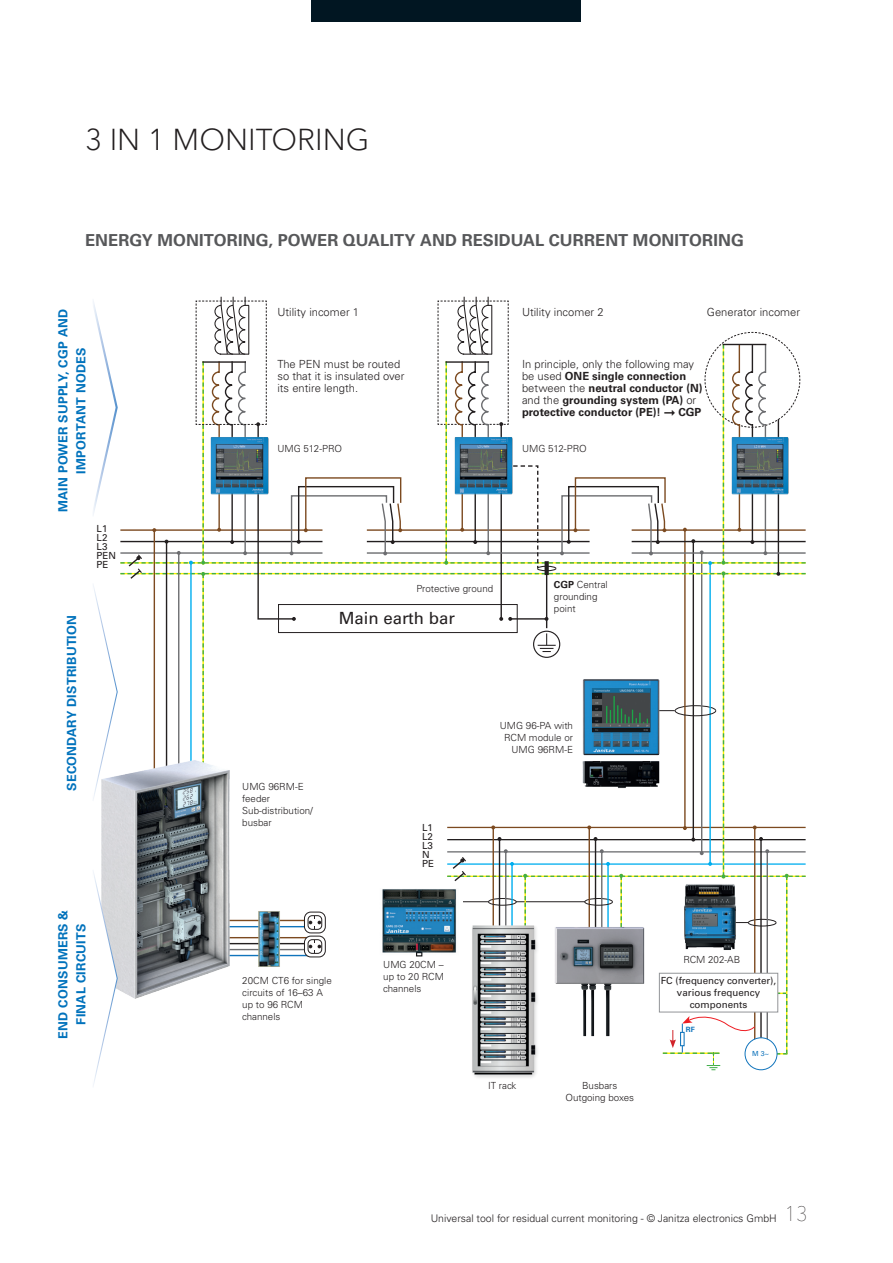
<style>
.page{position:relative;width:893px;height:1263px;background:#fff}
.page>*{position:absolute;margin:0;border:0;box-sizing:border-box;transform-origin:0 0}
.t1{font:300 30px "Avenir Next LT Pro";color:#231f20}
.t2{font:16.8px "Univers LT Std";color:#231f20}
.t3{font:700 16.5px "Univers LT Std";letter-spacing:.005em;color:#57585a}
.t4{font:700 12.6px/18px "Univers LT Std";letter-spacing:.015em;color:#0072bc;text-align:center}
.t5{font:700 11.25px/12px "Univers LT Std";color:#231f20}
.t6{font:300 11.25px/12px "Univers LT Std";color:#231f20}
.t7{font:300 10.5px "Univers LT Std";color:#231f20}
.t8{font:300 9.75px/12px "Univers LT Std";color:#231f20}
.t9{font:9.75px/9px "Univers LT Std";color:#231f20}
.t10{font:700 7.2px "Univers LT Std";color:#1074bc}
.t11{font:7.05px "Univers LT Std";color:#1074bc}
.s1{font-weight:300}
.s2{font-weight:700}
.s3{font-family:"Avenir Next LT Pro";font-weight:200;font-size:21px}
</style>
<div class="page">
<div style="left:312px;top:0;width:269px;height:21px;background:#011622"></div>
<svg style="left:93px;top:296px;width:713px;height:790px"></svg>
<h1 class="t1" style="left:85px;top:122px;width:286px">3 IN 1 MONITORING</h1>
<h3 class="t3" style="left:85px;top:230px;width:660px">ENERGY MONITORING, POWER QUALITY AND RESIDUAL CURRENT MONITORING</h3>
<p class="t4" style="left:54px;top:512px;width:205px;rotate:-90deg">MAIN POWER SUPPLY, CGP AND<br>IMPORTANT NODES</p>
<p class="t9" style="left:97px;top:524px;width:21px">L1<br>L2<br>L3<br>PEN<br>PE</p>
<p class="t4" style="left:63px;top:791px;width:177px;rotate:-90deg">SECONDARY DISTRIBUTION</p>
<p class="t4" style="left:54px;top:1038px;width:130px;rotate:-90deg">END CONSUMERS &amp;<br>FINAL CIRCUITS</p>
<p class="t6" style="left:277px;top:306px;width:83px">Utility incomer 1</p>
<p class="t6" style="left:522px;top:306px;width:83px">Utility incomer 2</p>
<p class="t6" style="left:707px;top:306px;width:95px">Generator incomer</p>
<p class="t6" style="left:277px;top:358px;width:128px">The PEN must be routed so that it is insulated over its entire length.</p>
<p class="t8" style="left:277px;top:442px;width:66px">UMG 512-PRO</p>
<p class="t5" style="left:522px;top:358px;width:182px"><span class="s1">In principle, only the following may be used</span> ONE single connection <span class="s1">between the</span> neutral conductor (N) <span class="s1">and the</span> grounding system (PA) <span class="s1">or </span>protective conductor (PE)!</p>
<p class="t5" style="left:678px;top:406px;width:25px">CGP</p>
<p class="t8" style="left:522px;top:442px;width:66px">UMG 512-PRO</p>
<p class="t8" style="left:416px;top:582px;width:78px">Protective ground</p>
<h2 class="t2" style="left:339px;top:608px;width:118px">Main earth bar</h2>
<p class="t8" style="left:554px;top:579px;width:55px"><span class="s2">CGP</span> Central grounding point</p>
<p class="t8" style="left:242px;top:781px;width:72px">UMG 96RM-E feeder<br>Sub-distribution/ busbar</p>
<p class="t8" style="left:242px;top:975px;width:91px">20CM CT6 for single circuits of 16–63 A up to 96 RCM channels</p>
<p class="t9" style="left:422px;top:823px;width:13px">L1<br>L2<br>L3<br>N<br>PE</p>
<p class="t8" style="left:383px;top:958px;width:62px;text-align:justify">UMG 20CM – up to 20 RCM channels</p>
<p class="t8" style="left:500px;top:720px;width:75px;text-align:right">UMG 96-PA with<br>RCM module or<br>UMG 96RM-E</p>
<p class="t8" style="left:683px;top:954px;width:58px">RCM 202-AB</p>
<p class="t9" style="left:661px;top:975px;width:117px;line-height:12px;text-align:center">FC (frequency converter), various frequency components</p>
<p class="t10" style="left:686px;top:1025px;width:10px">RF</p>
<p class="t11" style="left:752px;top:1050px;width:18px">M 3~</p>
<p class="t8" style="left:488px;top:1080px;width:30px">IT rack</p>
<p class="t8" style="left:565px;top:1080px;width:70px;text-align:center">Busbars<br>Outgoing boxes</p>
<p class="t7" style="left:431px;top:1211px;width:379px">Universal tool for residual current monitoring - © Janitza electronics GmbH <span class="s3">13</span></p>
</div>
